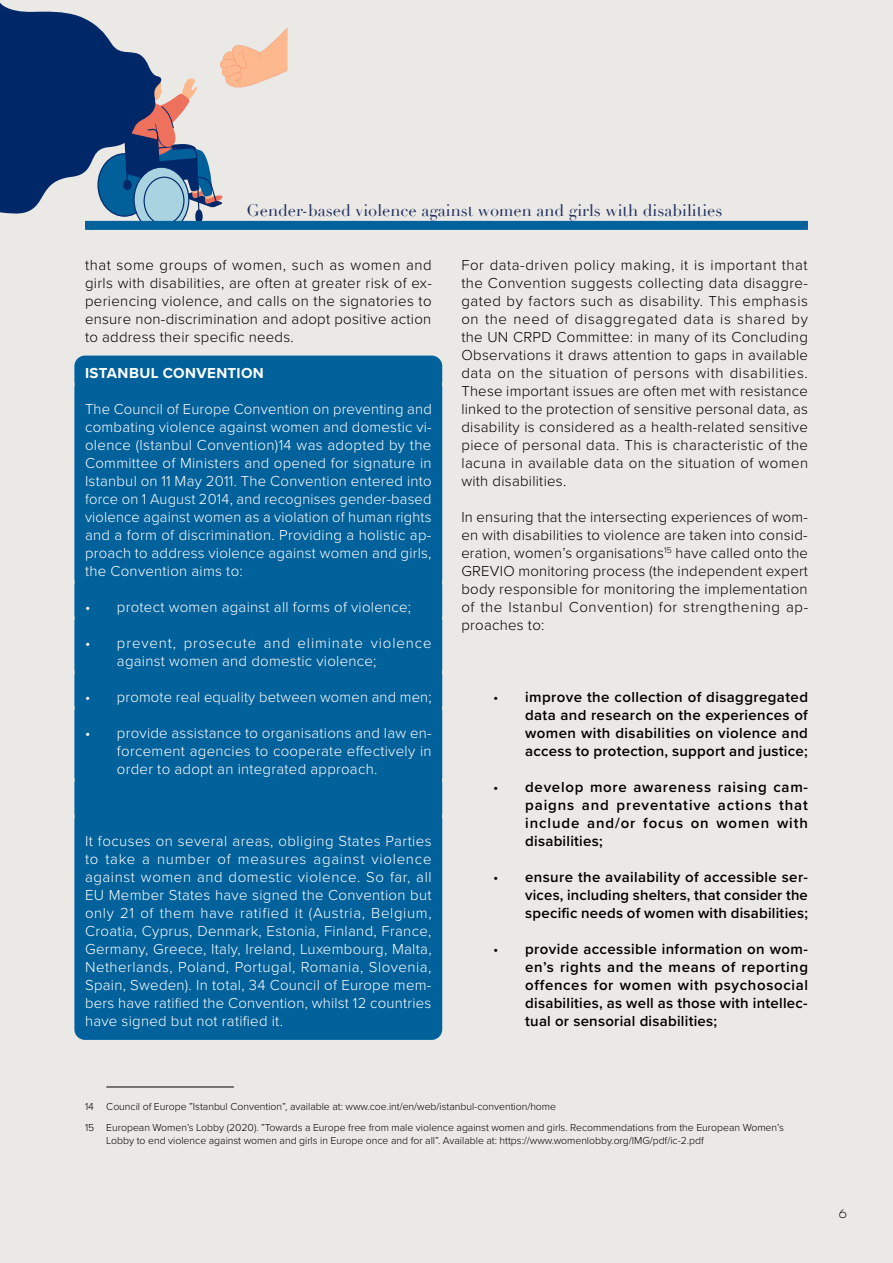
<style>
.page{position:relative;width:893px;height:1263px;background:#eae9e6}
.page>*{position:absolute;margin:0;border:0;box-sizing:border-box;transform-origin:0 0}
.t1{font:16.5px "Didot";color:#22315f}
.t2{font:300 15px/18px "Proxima Nova";letter-spacing:.015em;color:#fff;text-align:justify}
.t3{font:300 15px/18px "Proxima Nova";letter-spacing:.015em;color:#000;text-align:justify}
.t4{font:600 15px/18px "Proxima Nova";letter-spacing:.015em;color:#000;text-align:justify}
.t5{font:300 15px/18px "Proxima Nova";letter-spacing:.06em;color:#fff}
.t6{font:700 15px "Proxima Nova";letter-spacing:.025em;color:#fff}
.t7{font:200 12px "Urbane Rounded";color:#000}
.t8{font:300 10.5px/21.1px "Proxima Nova";letter-spacing:-.005em;color:#000}
.s1{font-weight:300}
</style>
<div class="page">
<svg style="left:0;top:3px;width:287px;height:218px"></svg>
<div style="left:74px;top:356px;width:368px;height:36px;background:#00619b;border-radius:11px"></div>
<div style="left:74px;top:377px;width:368px;height:213px;background:#00619b;border-radius:11px"></div>
<div style="left:74px;top:575px;width:368px;height:51px;background:#00619b;border-radius:11px"></div>
<div style="left:74px;top:611px;width:368px;height:69px;background:#00619b;border-radius:11px"></div>
<div style="left:74px;top:665px;width:368px;height:51px;background:#00619b;border-radius:11px"></div>
<div style="left:74px;top:701px;width:368px;height:87px;background:#00619b;border-radius:11px"></div>
<div style="left:74px;top:773px;width:368px;height:51px;background:#00619b;border-radius:11px"></div>
<div style="left:74px;top:809px;width:368px;height:231px;background:#00619b;border-radius:11px"></div>
<hr style="left:106px;top:1086px;width:128px;height:1px;background:#000">
<div style="left:85px;top:221px;width:723px;height:9px;background:#00619b"></div>
<p class="t1" style="left:247px;top:201px;width:477px">Gender-based violence against women and girls with disabilities</p>
<p class="t3" style="left:85px;top:255px;width:348px">that some groups of women, such as women and girls with disabilities, are often at greater risk of ex&shy;periencing violence, and calls on the signatories to ensure non-discrimination and adopt positive action to address their specific needs.</p>
<p class="t6" style="left:85px;top:362px;width:180px">ISTANBUL CONVENTION</p>
<p class="t2" style="left:85px;top:399px;width:348px">The Council of Europe Convention on preventing and combating violence against women and domestic vi&shy;olence (Istanbul Convention)14 was adopted by the Committee of Ministers and opened for signature in Istanbul on 11 May 2011. The Convention entered into force on 1 August 2014, and recognises gender-based violence against women as a violation of human rights and a form of discrimination. Providing a holistic ap&shy;proach to address violence against women and girls, the Convention aims to:</p>
<p class="t2" style="left:85px;top:597px;width:328px">• protect women against all forms of violence;</p>
<p class="t5" style="left:117px;top:633px;width:316px;text-indent:-32px">• prevent, prosecute and eliminate violence against women and domestic violence;</p>
<p class="t2" style="left:85px;top:687px;width:348px">• promote real equality between women and men;</p>
<p class="t2" style="left:117px;top:723px;width:316px;text-indent:-32px">• provide assistance to organisations and law en&shy;forcement agencies to cooperate effectively in order to adopt an integrated approach.</p>
<p class="t3" style="left:461px;top:255px;width:348px">For data-driven policy making, it is important that the Convention suggests collecting data disaggre&shy;gated by factors such as disability. This emphasis on the need of disaggregated data is shared by the UN CRPD Committee: in many of its Concluding Observations it draws attention to gaps in available data on the situation of persons with disabilities.<br>These important issues are often met with resistance linked to the protection of sensitive personal data, as disability is considered as a health-related sensitive piece of personal data. This is characteristic of the lacuna in available data on the situation of women with disabilities.</p>
<p class="t3" style="left:461px;top:507px;width:348px">In ensuring that the intersecting experiences of wom&shy;en with disabilities to violence are taken into consid&shy;eration, women’s organisations<sup>15</sup> have called onto the GREVIO monitoring process (the independent expert body responsible for monitoring the implementation of the Istanbul Convention) for strengthening ap&shy;proaches to:</p>
<p class="t4" style="left:525px;top:688px;width:284px;text-indent:-32px"><span class="s1">•</span> improve the collection of disaggregated data and research on the experiences of women with disabilities on violence and access to protection, support and justice;</p>
<p class="t4" style="left:525px;top:778px;width:284px;text-indent:-32px"><span class="s1">•</span> develop more awareness raising cam&shy;paigns and preventative actions that include and/or focus on women with disabilities;</p>
<p class="t4" style="left:525px;top:868px;width:284px;text-indent:-32px"><span class="s1">•</span> ensure the availability of accessible ser&shy;vices, including shelters, that consider the specific needs of women with disabilities;</p>
<p class="t4" style="left:525px;top:940px;width:284px;text-indent:-32px"><span class="s1">•</span> provide accessible information on wom&shy;en’s rights and the means of reporting offences for women with psychosocial disabilities, as well as those with intellec&shy;tual or sensorial disabilities;</p>
<p class="t2" style="left:85px;top:831px;width:348px">It focuses on several areas, obliging States Parties to take a number of measures against violence against women and domestic violence. So far, all EU Member States have signed the Convention but only 21 of them have ratified it (Austria, Belgium, Croatia, Cyprus, Denmark, Estonia, Finland, France, Germany, Greece, Italy, Ireland, Luxembourg, Malta, Netherlands, Poland, Portugal, Romania, Slovenia, Spain, Sweden). In total, 34 Council of Europe mem&shy;bers have ratified the Convention, whilst 12 countries have signed but not ratified it.</p>
<p class="t8" style="left:85px;top:1095px;width:700px">14 Council of Europe ”Istanbul Convention”, available at: www.coe.int/en/web/istanbul-convention/home<br>15 European Women’s Lobby (2020). ”Towards a Europe free from male violence against women and girls. Recommendations from the European Women’s</p>
<p class="t8" style="left:106px;top:1129px;width:599px">Lobby to end violence against women and girls in Europe once and for all”. Available at: https://www.womenlobby.org/IMG/pdf/ic-2.pdf</p>
<p class="t7" style="left:839px;top:1206px;width:10px">6</p>
</div>
